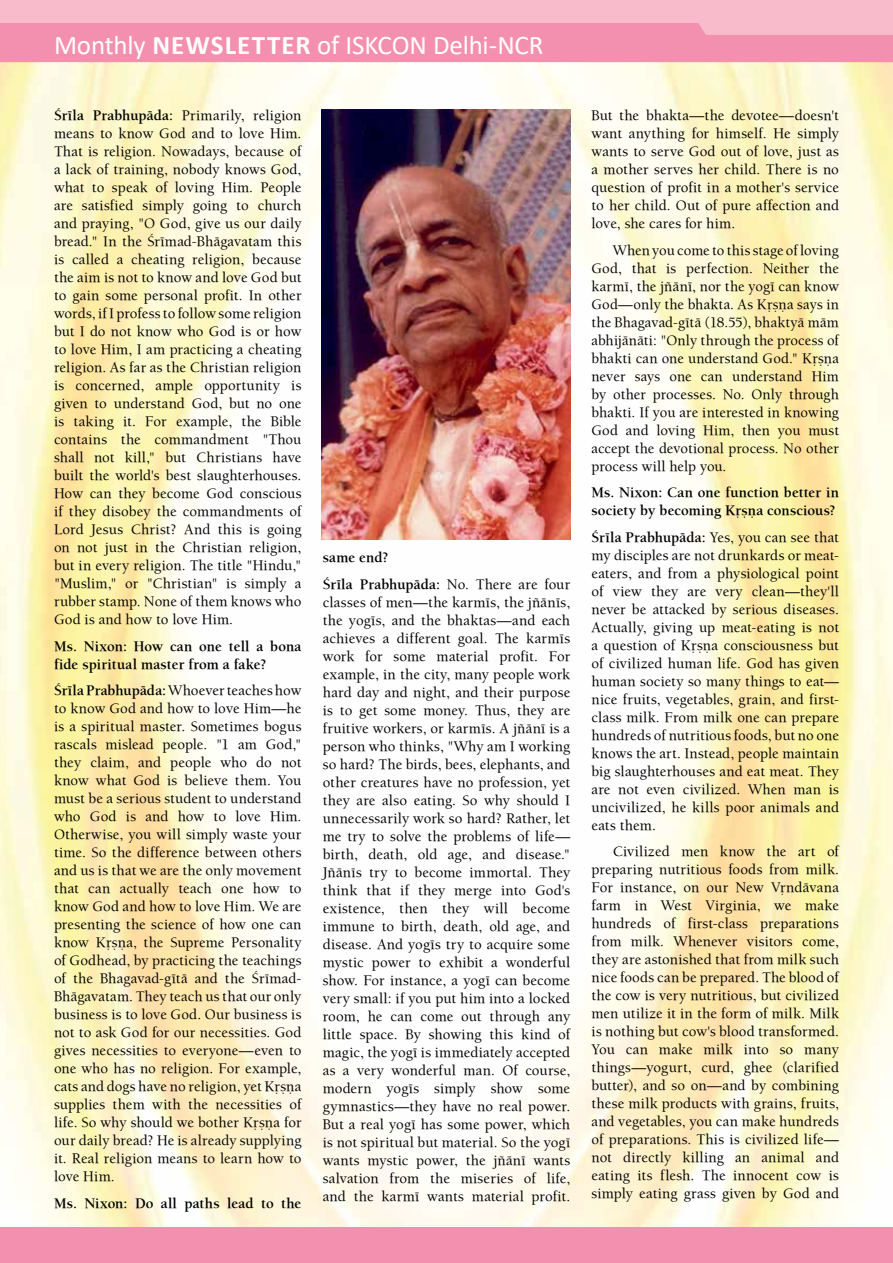
<style>
.page{position:relative;width:893px;height:1263px;background:#fff}
.page>*{position:absolute;margin:0;border:0;box-sizing:border-box;transform-origin:0 0}
.t1{font:27px "Calibri";letter-spacing:-.005em;color:#fff}
.t2{font:15px/18px "Balaram";letter-spacing:.01em;color:#000;text-align:justify}
.t3{font:700 15px/18px "Balaram";letter-spacing:.005em;color:#000}
.s1{font-weight:700}
.s2{font-weight:400}
</style>
<div class="page">
<div style="left:0;top:10px;width:893px;height:53px;background:#f490af"></div>
<div style="left:698px;top:23px;width:195px;height:12px;background:#f8bbcc"></div>
<div style="left:0;top:0;width:893px;height:23px;background:#f8bbcc"></div>
<div style="left:0;top:1227px;width:893px;height:36px;background:#f490af"></div>
<img style="left:321px;top:109px;width:250px;height:431px">
<h1 class="t1" style="left:54px;top:26px;width:491px">Monthly <span class="s1">NEWSLETTER</span> of ISKCON Delhi-NCR</h1>
<p class="t2" style="left:54px;top:106px;width:249px"><span class="s1">Çréla Prabhupäda:</span> Primarily, religion means to know God and to love Him.<br>That is religion. Nowadays, because of a lack of training, nobody knows God, what to speak of loving Him. People are satisfied simply going to church and praying, "O God, give us our daily bread." In the Çrémad-Bhägavatam this is called a cheating religion, because the aim is not to know and love God but to gain some personal profit. In other words, if I profess to follow some religion but I do not know who God is or how to love Him, I am practicing a cheating religion. As far as the Christian religion is concerned, ample opportunity is given to understand God, but no one is taking it. For example, the Bible contains the commandment "Thou shall not kill," but Christians have built the world's best slaughterhouses.<br>How can they become God conscious if they disobey the commandments of Lord Jesus Christ? And this is going on not just in the Christian religion, but in every religion. The title "Hindu," "Muslim," or "Christian" is simply a rubber stamp. None of them knows who God is and how to love Him.</p>
<p class="t3" style="left:54px;top:637px;width:249px">Ms. Nixon: How can one tell a bona fide spiritual master from a fake?</p>
<p class="t2" style="left:54px;top:681px;width:249px"><span class="s1">Çréla Prabhupäda:</span> Whoever teaches how to know God and how to love Him—he is a spiritual master. Sometimes bogus rascals mislead people. "1 am God," they claim, and people who do not know what God is believe them. You must be a serious student to understand who God is and how to love Him.<br>Otherwise, you will simply waste your time. So the difference between others and us is that we are the only movement that can actually teach one how to know God and how to love Him. We are presenting the science of how one can know Kåñëa, the Supreme Personality of Godhead, by practicing the teachings of the Bhagavad-gétä and the Çrémad-Bhägavatam. They teach us that our only business is to love God. Our business is not to ask God for our necessities. God gives necessities to everyone—even to one who has no religion. For example, cats and dogs have no religion, yet Kåñëa supplies them with the necessities of life. So why should we bother Kåñëa for our daily bread? He is already supplying it. Real religion means to learn how to love Him.</p>
<p class="t3" style="left:54px;top:1194px;width:249px">Ms. Nixon: Do all paths lead to the</p>
<p class="t3" style="left:323px;top:544px;width:249px;line-height:26.5px">same end?<br>Çréla Prabhupäda: <span class="s2">No. There are four</span></p>
<p class="t2" style="left:323px;top:592px;width:249px">classes of men—the karmés, the jïänés, the yogés, and the bhaktas—and each achieves a different goal. The karmés work for some material profit. For example, in the city, many people work hard day and night, and their purpose is to get some money. Thus, they are fruitive workers, or karmés. A jïäné is a person who thinks, "Why am I working so hard? The birds, bees, elephants, and other creatures have no profession, yet they are also eating. So why should I unnecessarily work so hard? Rather, let me try to solve the problems of life— birth, death, old age, and disease." Jïänés try to become immortal. They think that if they merge into God's existence, then they will become immune to birth, death, old age, and disease. And yogés try to acquire some mystic power to exhibit a wonderful show. For instance, a yogé can become very small: if you put him into a locked room, he can come out through any little space. By showing this kind of magic, the yogé is immediately accepted as a very wonderful man. Of course, modern yogés simply show some gymnastics—they have no real power.<br>But a real yogé has some power, which is not spiritual but material. So the yogé wants mystic power, the jïäné wants salvation from the miseries of life, and the karmé wants material profit.</p>
<p class="t2" style="left:591px;top:106px;width:249px">But the bhakta—the devotee—doesn't want anything for himself. He simply wants to serve God out of love, just as a mother serves her child. There is no question of profit in a mother's service to her child. Out of pure affection and love, she cares for him.</p>
<p class="t2" style="left:591px;top:241px;width:249px;text-indent:21px">When you come to this stage of loving God, that is perfection. Neither the karmé, the jïäné, nor the yogé can know God—only the bhakta. As Kåñëa says in the Bhagavad-gétä (18.55), bhaktyä mäm abhijänäti: "Only through the process of bhakti can one understand God." Kåñëa never says one can understand Him by other processes. No. Only through bhakti. If you are interested in knowing God and loving Him, then you must accept the devotional process. No other process will help you.</p>
<p class="t3" style="left:591px;top:483px;width:249px">Ms. Nixon: Can one function better in society by becoming Kåñëa conscious?</p>
<p class="t2" style="left:591px;top:528px;width:249px"><span class="s1">Çréla Prabhupäda:</span> Yes, you can see that my disciples are not drunkards or meat&shy;eaters, and from a physiological point of view they are very clean—they'll never be attacked by serious diseases.<br>Actually, giving up meat-eating is not a question of Kåñëa consciousness but of civilized human life. God has given human society so many things to eat— nice fruits, vegetables, grain, and first&shy;class milk. From milk one can prepare hundreds of nutritious foods, but no one knows the art. Instead, people maintain big slaughterhouses and eat meat. They are not even civilized. When man is uncivilized, he kills poor animals and eats them.</p>
<p class="t2" style="left:591px;top:842px;width:249px;text-indent:21px">Civilized men know the art of preparing nutritious foods from milk.<br>For instance, on our New Våndävana farm in West Virginia, we make hundreds of first-class preparations from milk. Whenever visitors come, they are astonished that from milk such nice foods can be prepared. The blood of the cow is very nutritious, but civilized men utilize it in the form of milk. Milk is nothing but cow's blood transformed.<br>You can make milk into so many things—yogurt, curd, ghee (clarified butter), and so on—and by combining these milk products with grains, fruits, and vegetables, you can make hundreds of preparations. This is civilized life— not directly killing an animal and eating its flesh. The innocent cow is simply eating grass given by God and</p>
</div>
